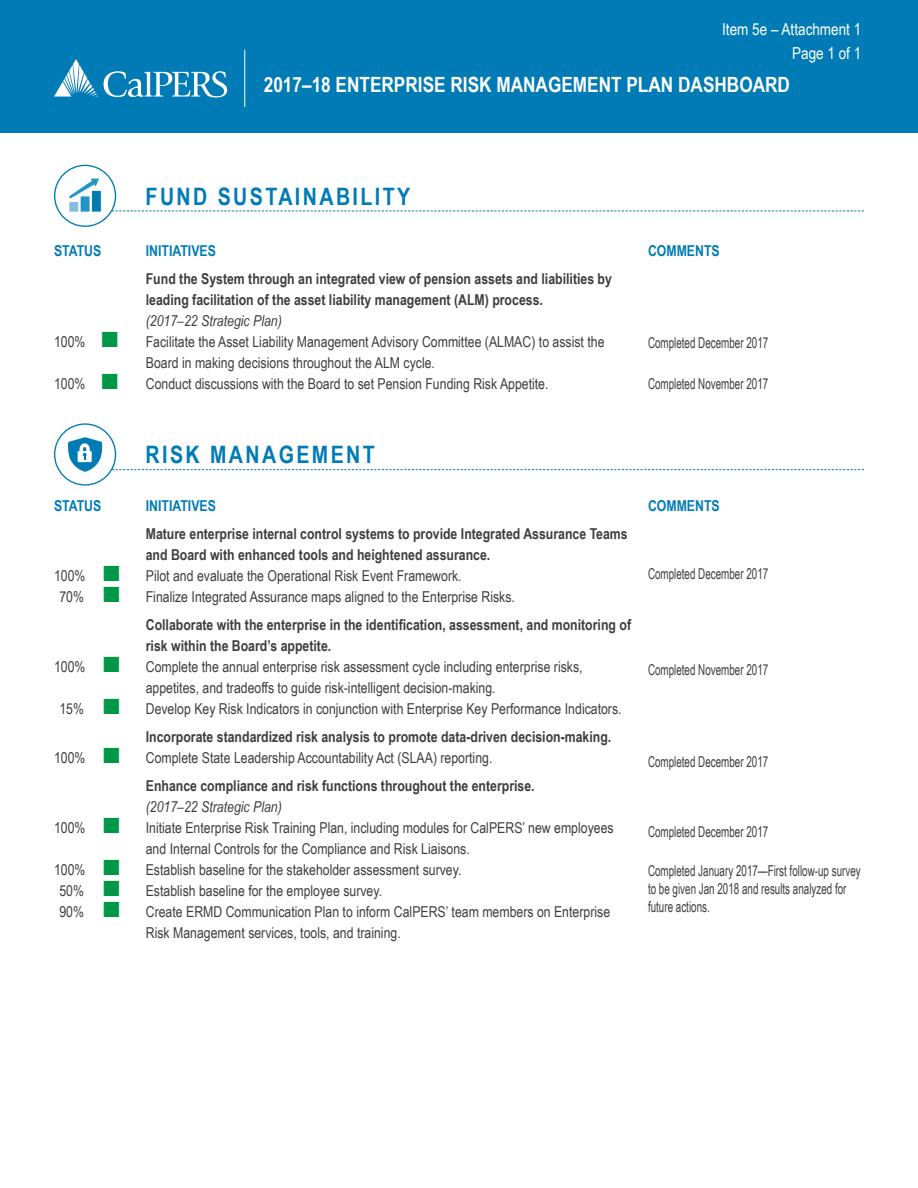
<style>
.page{position:relative;width:918px;height:1188px;background:#fff}
.page>*{position:absolute;margin:0;border:0;box-sizing:border-box;transform-origin:0 0}
.Goal{font:700 24px "Arial Narrow";letter-spacing:.1em;color:#007bb6}
.t1{font:700 21px "Arial Narrow";color:#fff}
.t2{font:16.5px "Arial Narrow";color:#fff}
.t3{font:15px/21px "Arial Narrow";color:#3e3e3f}
.t4{font:700 15px/21px "Arial Narrow";color:#3e3e3f}
.t5{font:15px/18px "Arial Narrow";color:#3e3e3f;scale:.8 1}
.t6{font:700 15px "Arial Narrow";color:#007bb6}
.s1{font-weight:400;font-style:italic}
</style>
<div class="page">
<div style="left:0;top:0;width:918px;height:132px;background:#007bb6"></div>
<svg style="left:104px;top:71px;width:123px;height:27px"></svg>
<svg style="left:54px;top:59px;width:44px;height:38px"></svg>
<hr style="left:244px;top:50px;width:1px;height:57px;background:#fff">
<svg style="left:69px;top:179px;width:30px;height:20px"></svg>
<div style="left:69px;top:201px;width:10px;height:11px;background:#88badd"></div>
<div style="left:68px;top:200px;width:12px;height:13px;border:1px solid #fff"></div>
<div style="left:80px;top:196px;width:10px;height:16px;background:#2295c7"></div>
<div style="left:79px;top:195px;width:12px;height:18px;border:1px solid #fff"></div>
<div style="left:91px;top:190px;width:11px;height:22px;background:#007bb6"></div>
<div style="left:90px;top:189px;width:12px;height:24px;border:1px solid #fff"></div>
<div style="left:54px;top:165px;width:62px;height:62px;border:1px solid #007bb6;border-radius:50%"></div>
<div style="left:54px;top:423px;width:62px;height:63px;border:1px solid #007bb6;border-radius:50%"></div>
<svg style="left:112px;top:211px;width:752px;height:1px"></svg>
<svg style="left:112px;top:469px;width:752px;height:1px"></svg>
<svg style="left:68px;top:437px;width:35px;height:35px"></svg>
<p class="t2" style="left:722px;top:17px;width:141px">Item 5e – Attachment 1</p>
<p class="t2" style="left:792px;top:41px;width:71px">Page 1 of 1</p>
<p class="t1" style="left:264px;top:69px;width:528px">2017–18 ENTERPRISE RISK MANAGEMENT PLAN DASHBOARD</p>
<p class="Goal" style="left:146px;top:178px;width:266px">FUND SUSTAINABILITY</p>
<p class="t6" style="left:54px;top:239px;width:49px">STATUS</p>
<p class="t6" style="left:146px;top:239px;width:72px">INITIATIVES</p>
<p class="t6" style="left:648px;top:239px;width:73px">COMMENTS</p>
<p class="t4" style="left:146px;top:268px;width:468px">Fund the System through an integrated view of pension assets and liabilities by leading facilitation of the asset liability management (ALM) process.<br><span class="s1">(2017–22 Strategic Plan)</span></p>
<p class="t3" style="left:54px;top:331px;width:33px">100%</p>
<p class="t3" style="left:146px;top:331px;width:460px">Facilitate the Asset Liability Management Advisory Committee (ALMAC) to assist the<br>Board in making decisions throughout the ALM cycle.</p>
<p class="t3" style="left:54px;top:373px;width:33px">100%</p>
<p class="t3" style="left:146px;top:373px;width:404px">Conduct discussions with the Board to set Pension Funding Risk Appetite.</p>
<p class="Goal" style="left:146px;top:437px;width:231px">RISK MANAGEMENT</p>
<p class="t5" style="left:648px;top:333px;width:152px">Completed December 2017</p>
<p class="t5" style="left:648px;top:374px;width:152px">Completed November 2017</p>
<p class="t6" style="left:54px;top:494px;width:49px">STATUS</p>
<p class="t6" style="left:146px;top:494px;width:72px">INITIATIVES</p>
<p class="t6" style="left:648px;top:494px;width:73px">COMMENTS</p>
<p class="t4" style="left:146px;top:523px;width:483px">Mature enterprise internal control systems to provide Integrated Assurance Teams and Board with enhanced tools and heightened assurance.</p>
<p class="t3" style="left:54px;top:565px;width:33px">100%</p>
<p class="t3" style="left:146px;top:565px;width:317px">Pilot and evaluate the Operational Risk Event Framework.</p>
<p class="t3" style="left:59px;top:586px;width:26px">70%</p>
<p class="t3" style="left:146px;top:586px;width:371px">Finalize Integrated Assurance maps aligned to the Enterprise Risks.</p>
<p class="t4" style="left:146px;top:614px;width:487px">Collaborate with the enterprise in the identification, assessment, and monitoring of risk within the Board’s appetite.</p>
<p class="t3" style="left:54px;top:656px;width:33px">100%</p>
<p class="t3" style="left:146px;top:656px;width:438px">Complete the annual enterprise risk assessment cycle including enterprise risks, appetites, and tradeoffs to guide risk-intelligent decision-making.</p>
<p class="t3" style="left:59px;top:698px;width:26px">15%</p>
<p class="t3" style="left:146px;top:698px;width:477px">Develop Key Risk Indicators in conjunction with Enterprise Key Performance Indicators.</p>
<p class="t4" style="left:146px;top:726px;width:467px">Incorporate standardized risk analysis to promote data-driven decision-making.</p>
<p class="t3" style="left:54px;top:747px;width:33px">100%</p>
<p class="t3" style="left:146px;top:747px;width:348px">Complete State Leadership Accountability Act (SLAA) reporting.</p>
<p class="t4" style="left:146px;top:775px;width:390px">Enhance compliance and risk functions throughout the enterprise. <span class="s1">(2017–22 Strategic Plan)</span></p>
<p class="t3" style="left:54px;top:817px;width:33px">100%</p>
<p class="t3" style="left:146px;top:817px;width:469px">Initiate Enterprise Risk Training Plan, including modules for CalPERS’ new employees and Internal Controls for the Compliance and Risk Liaisons.</p>
<p class="t3" style="left:54px;top:859px;width:33px">100%</p>
<p class="t3" style="left:146px;top:859px;width:317px">Establish baseline for the stakeholder assessment survey.</p>
<p class="t3" style="left:59px;top:880px;width:26px">50%</p>
<p class="t3" style="left:146px;top:880px;width:238px">Establish baseline for the employee survey.</p>
<p class="t3" style="left:59px;top:901px;width:26px">90%</p>
<p class="t3" style="left:146px;top:901px;width:466px">Create ERMD Communication Plan to inform CalPERS’ team members on Enterprise<br>Risk Management services, tools, and training.</p>
<p class="t5" style="left:648px;top:564px;width:152px">Completed December 2017</p>
<p class="t5" style="left:648px;top:660px;width:152px">Completed November 2017</p>
<p class="t5" style="left:648px;top:752px;width:152px">Completed December 2017</p>
<p class="t5" style="left:648px;top:822px;width:152px">Completed December 2017</p>
<p class="t5" style="left:648px;top:861px;width:267px">Completed January 2017—First follow-up survey to be given Jan 2018 and results analyzed for future actions.</p>
</div>
